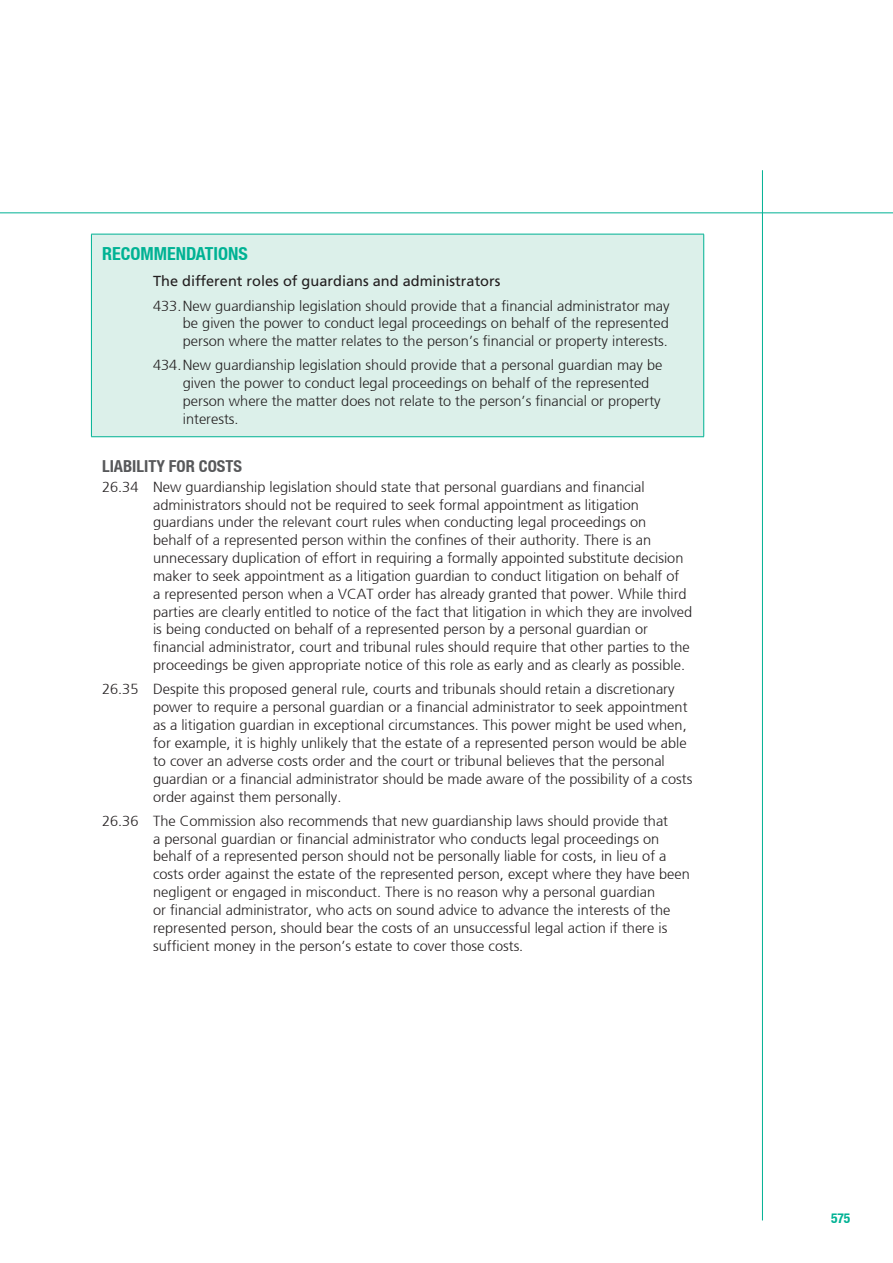
<style>
.page{position:relative;width:893px;height:1263px;background:#fff}
.page>*{position:absolute;margin:0;border:0;box-sizing:border-box;transform-origin:0 0}
.t1{font:700 condensed 18px "Helvetica Neue LT";color:#00b294}
.t2{font:700 condensed 16.5px "Helvetica Neue LT";color:#57585a}
.t3{font:300 14.55px/17.9px "Frutiger";color:#231f20}
.t4{font:14.55px "Frutiger";color:#231f20}
.t5{font:700 condensed 13.5px "Helvetica Neue LT";color:#00b294}
</style>
<div class="page">
<hr style="left:0;top:213px;width:893px;height:1px;background:#00b294">
<hr style="left:762px;top:170px;width:1px;height:1050px;background:#00b294">
<div style="left:91px;top:234px;width:613px;height:203px;background:#dcf0ea"></div>
<hr style="left:91px;top:436px;width:613px;height:1px;background:#00b294">
<hr style="left:91px;top:234px;width:1px;height:202px;background:#00b294">
<hr style="left:703px;top:234px;width:1px;height:202px;background:#00b294">
<hr style="left:91px;top:234px;width:613px;height:1px;background:#00b294">
<p class="t1" style="left:102px;top:243px;width:113px">RECOMMENDATIONS</p>
<p class="t4" style="left:153px;top:273px;width:349px">The different roles of guardians and administrators</p>
<p class="t3" style="left:183px;top:297px;width:488px;text-align:justify;text-indent:-30px">433. New guardianship legislation should provide that a financial administrator may be given the power to conduct legal proceedings on behalf of the represented person where the matter relates to the person’s financial or property interests.</p>
<p class="t3" style="left:183px;top:357px;width:481px;text-indent:-30px">434. New guardianship legislation should provide that a personal guardian may be given the power to conduct legal proceedings on behalf of the represented person where the matter does not relate to the person’s financial or property interests.</p>
<p class="t2" style="left:102px;top:456px;width:107px">LIABILITY FOR COSTS</p>
<p class="t3" style="left:153px;top:478px;width:541px;text-indent:-51px">26.34 New guardianship legislation should state that personal guardians and financial administrators should not be required to seek formal appointment as litigation guardians under the relevant court rules when conducting legal proceedings on<br>behalf of a represented person within the confines of their authority. There is an unnecessary duplication of effort in requiring a formally appointed substitute decision maker to seek appointment as a litigation guardian to conduct litigation on behalf of<br>a represented person when a VCAT order has already granted that power. While third parties are clearly entitled to notice of the fact that litigation in which they are involved is being conducted on behalf of a represented person by a personal guardian or financial administrator, court and tribunal rules should require that other parties to the proceedings be given appropriate notice of this role as early and as clearly as possible.</p>
<p class="t3" style="left:153px;top:681px;width:541px;text-indent:-51px">26.35 Despite this proposed general rule, courts and tribunals should retain a discretionary power to require a personal guardian or a financial administrator to seek appointment as a litigation guardian in exceptional circumstances. This power might be used when, for example, it is highly unlikely that the estate of a represented person would be able to cover an adverse costs order and the court or tribunal believes that the personal guardian or a financial administrator should be made aware of the possibility of a costs order against them personally.</p>
<p class="t3" style="left:153px;top:812px;width:538px;text-indent:-51px">26.36 The Commission also recommends that new guardianship laws should provide that<br>a personal guardian or financial administrator who conducts legal proceedings on behalf of a represented person should not be personally liable for costs, in lieu of a costs order against the estate of the represented person, except where they have been negligent or engaged in misconduct. There is no reason why a personal guardian<br>or financial administrator, who acts on sound advice to advance the interests of the represented person, should bear the costs of an unsuccessful legal action if there is sufficient money in the person’s estate to cover those costs.</p>
<p class="t5" style="left:831px;top:1209px;width:21px">575</p>
</div>
